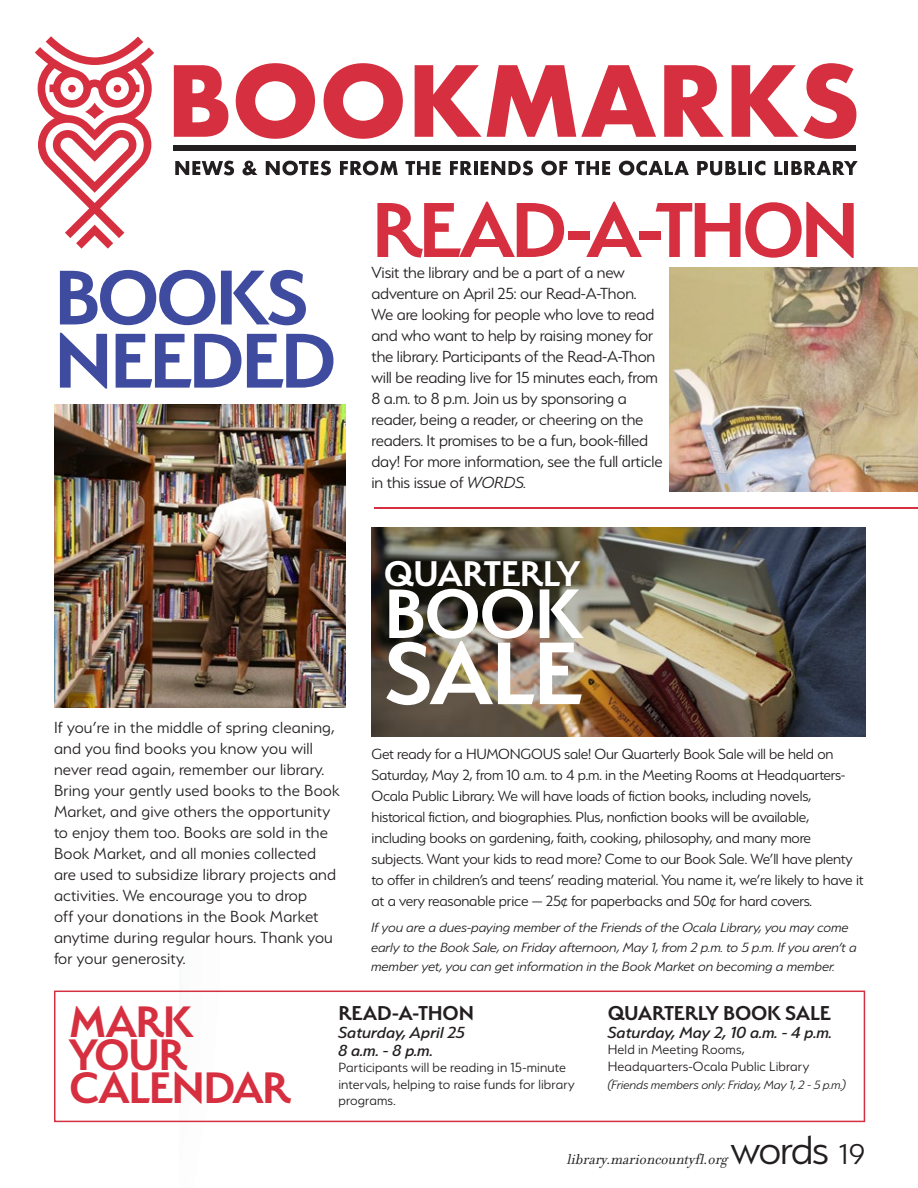
<style>
.page{position:relative;width:918px;height:1188px;background:#fff}
.page>*{position:absolute;margin:0;border:0;box-sizing:border-box;transform-origin:0 0}
.t1{font:600 99.15px "Serenity";color:#fff}
.t2{font:600 87px "Serenity";letter-spacing:-.05em;color:#d63040}
.t3{font:600 86.7px/63.2px "Serenity";letter-spacing:-.04em;color:#3e4b9f}
.t4{font:600 78.3px "Serenity";color:#fff}
.t5{font:600 49.35px "Serenity";letter-spacing:-.035em;color:#d63040}
.t6{font:300 45.6px "Serenity";letter-spacing:-.035em;color:#231f20}
.t7{font:600 40.05px "Serenity";letter-spacing:-.02em;color:#fff}
.t8{font:600 22.5px "Serenity";letter-spacing:-.01em;color:#231f20}
.t9{font:300 18px/21px "Serenity";letter-spacing:.01em;color:#231f20}
.t10{font:300 18px/21px "Serenity";letter-spacing:-.01em;color:#231f20}
.t11{font:italic 500 18px/18px "Serenity";letter-spacing:.005em;color:#231f20}
.t12{font:300 16.5px/21px "Serenity";letter-spacing:-.01em;color:#231f20}
.t13{font:italic 15.6px "Filosofia OT";color:#231f20}
.t14{font:italic 300 15px/19.5px "Serenity";color:#231f20}
.t15{font:300 15px/16.5px "Serenity";letter-spacing:.01em;color:#231f20}
.t16{font:italic 300 13.5px "Serenity";color:#231f20}
.s1{font-style:italic}
.s2{font-size:32.1px}
</style>
<div class="page">
<hr style="left:374px;top:507px;width:544px;height:1px;background:#d63040">
<svg style="left:174px;top:65px;width:54px;height:72px"></svg>
<svg style="left:236px;top:63px;width:79px;height:76px"></svg>
<svg style="left:324px;top:63px;width:79px;height:76px"></svg>
<svg style="left:415px;top:65px;width:241px;height:72px"></svg>
<svg style="left:664px;top:65px;width:60px;height:72px"></svg>
<svg style="left:732px;top:63px;width:124px;height:76px"></svg>
<svg style="left:175px;top:161px;width:59px;height:14px"></svg>
<svg style="left:243px;top:161px;width:15px;height:14px"></svg>
<svg style="left:266px;top:161px;width:65px;height:14px"></svg>
<svg style="left:340px;top:161px;width:58px;height:14px"></svg>
<svg style="left:406px;top:161px;width:35px;height:14px"></svg>
<svg style="left:450px;top:161px;width:22px;height:14px"></svg>
<hr style="left:474px;top:161px;width:3px;height:14px;background:#231f20">
<svg style="left:481px;top:161px;width:52px;height:14px"></svg>
<svg style="left:541px;top:161px;width:26px;height:14px"></svg>
<svg style="left:575px;top:161px;width:35px;height:14px"></svg>
<svg style="left:619px;top:161px;width:70px;height:14px"></svg>
<svg style="left:697px;top:161px;width:49px;height:14px"></svg>
<hr style="left:749px;top:161px;width:3px;height:14px;background:#231f20">
<svg style="left:755px;top:161px;width:10px;height:14px"></svg>
<svg style="left:774px;top:161px;width:8px;height:14px"></svg>
<hr style="left:785px;top:161px;width:3px;height:14px;background:#231f20">
<svg style="left:791px;top:161px;width:67px;height:14px"></svg>
<div style="left:174px;top:145px;width:682px;height:5px;background:#231f20"></div>
<img style="left:670px;top:267px;width:248px;height:224px">
<img style="left:372px;top:528px;width:493px;height:208px">
<svg style="left:35px;top:36px;width:119px;height:213px"></svg>
<svg style="left:54px;top:991px;width:811px;height:131px"></svg>
<img style="left:54px;top:404px;width:292px;height:304px">
<h3 class="t3" style="left:54px;top:265px;width:284px">BOOKS<br>NEEDED</h3>
<h2 class="t2" style="left:372px;top:182px;width:490px">READ-A-THON</h2>
<p class="t10" style="left:372px;top:262px;width:293px">Visit the library and be a part of a new adventure on April 25: our Read-A-Thon.<br>We are looking for people who love to read and who want to help by raising money for the library. Participants of the Read-A-Thon will be reading live for 15 minutes each, from 8 a.m. to 8 p.m. Join us by sponsoring a reader, being a reader, or cheering on the readers. It promises to be a fun, book-filled day! For more information, see the full article in this issue of <span class="s1">WORDS.</span></p>
<h3 class="t7" style="left:384px;top:551px;width:198px">QUARTERLY</h3>
<h3 class="t4" style="left:384px;top:571px;width:201px">BOOK</h3>
<h1 class="t1" style="left:384px;top:619px;width:200px">SALE</h1>
<p class="t9" style="left:54px;top:716px;width:287px">If you’re in the middle of spring cleaning, and you find books you know you will never read again, remember our library.<br>Bring your gently used books to the Book Market, and give others the opportunity to enjoy them too. Books are sold in the Book Market, and all monies collected are used to subsidize library projects and activities. We encourage you to drop<br>off your donations in the Book Market anytime during regular hours. Thank you for your generosity.</p>
<h3 class="t5" style="left:69px;top:994px;width:127px">MARK</h3>
<h3 class="t5" style="left:69px;top:1027px;width:120px">YOUR</h3>
<h3 class="t5" style="left:69px;top:1060px;width:223px">CALENDAR</h3>
<p class="t12" style="left:372px;top:743px;width:494px">Get ready for a HUMONGOUS sale! Our Quarterly Book Sale will be held on Saturday, May 2, from 10 a.m. to 4 p.m. in the Meeting Rooms at Headquarters-Ocala Public Library. We will have loads of fiction books, including novels, historical fiction, and biographies. Plus, nonfiction books will be available, including books on gardening, faith, cooking, philosophy, and many more subjects. Want your kids to read more? Come to our Book Sale. We’ll have plenty to offer in children’s and teens’ reading material. You name it, we’re likely to have it at a very reasonable price — 25¢ for paperbacks and 50¢ for hard covers.</p>
<p class="t14" style="left:372px;top:918px;width:487px">If you are a dues-paying member of the Friends of the Ocala Library, you may come early to the Book Sale, on Friday afternoon, May 1, from 2 p.m. to 5 p.m. If you aren’t a member yet, you can get information in the Book Market on becoming a member.</p>
<h3 class="t8" style="left:338px;top:1000px;width:137px">READ-A-THON</h3>
<p class="t11" style="left:338px;top:1023px;width:129px">Saturday, April 25<br>8 a.m. - 8 p.m.</p>
<p class="t15" style="left:338px;top:1059px;width:238px">Participants will be reading in 15-minute intervals, helping to raise funds for library programs.</p>
<h3 class="t8" style="left:608px;top:1000px;width:225px">QUARTERLY BOOK SALE</h3>
<p class="t11" style="left:608px;top:1023px;width:226px">Saturday, May 2, 10 a.m. - 4 p.m.</p>
<p class="t15" style="left:608px;top:1041px;width:203px">Held in Meeting Rooms,<br>Headquarters-Ocala Public Library</p>
<p class="t16" style="left:608px;top:1077px;width:241px">(Friends members only: Friday, May 1, 2 - 5 p.m.)</p>
<h3 class="t6" style="left:731px;top:1126px;width:136px">words <span class="s2">19</span></h3>
<p class="t13" style="left:566px;top:1151px;width:166px">library.marioncountyfl.org</p>
</div>
